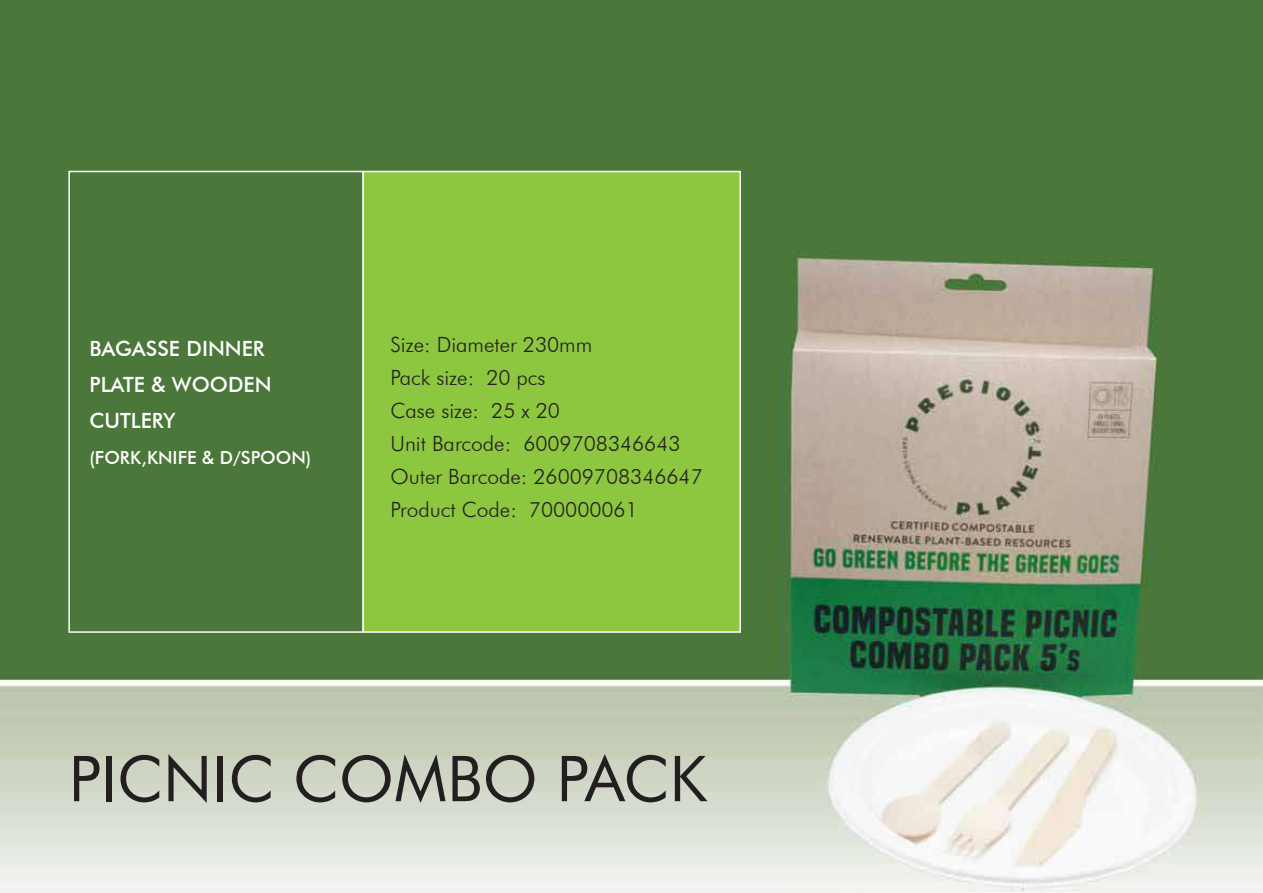
<style>
.page{position:relative;width:1263px;height:893px;background:#fff}
.page>*{position:absolute;margin:0;border:0;box-sizing:border-box;transform-origin:0 0}
.t1{font:63.3px "Futura BT";color:#231f20}
.t2{font:300 21px/33px "Futura BT";color:#231f20}
.t3{font:500 21px/36px "Futura BT";color:#fff}
.t4{font:500 18px "Futura BT";color:#fff}
</style>
<div class="page">
<img style="left:0;top:0;width:1263px;height:893px">
<div style="left:362px;top:171px;width:379px;height:462px;background:#8dc63f;border:2px solid #fff"></div>
<div style="left:68px;top:171px;width:296px;height:462px;border:2px solid #fff"></div>
<p class="t3" style="left:89px;top:330px;width:184px">BAGASSE DINNER<br>PLATE &amp; WOODEN<br>CUTLERY</p>
<p class="t4" style="left:89px;top:446px;width:223px">(FORK,KNIFE &amp; D/SPOON)</p>
<p class="t2" style="left:390px;top:328px;width:314px">Size: Diameter 230mm<br>Pack size: 20 pcs<br>Case size: 25 x 20<br>Unit Barcode: 6009708346643<br>Outer Barcode: 26009708346647<br>Product Code: 700000061</p>
<h1 class="t1" style="left:69px;top:740px;width:640px">PICNIC COMBO PACK</h1>
</div>
